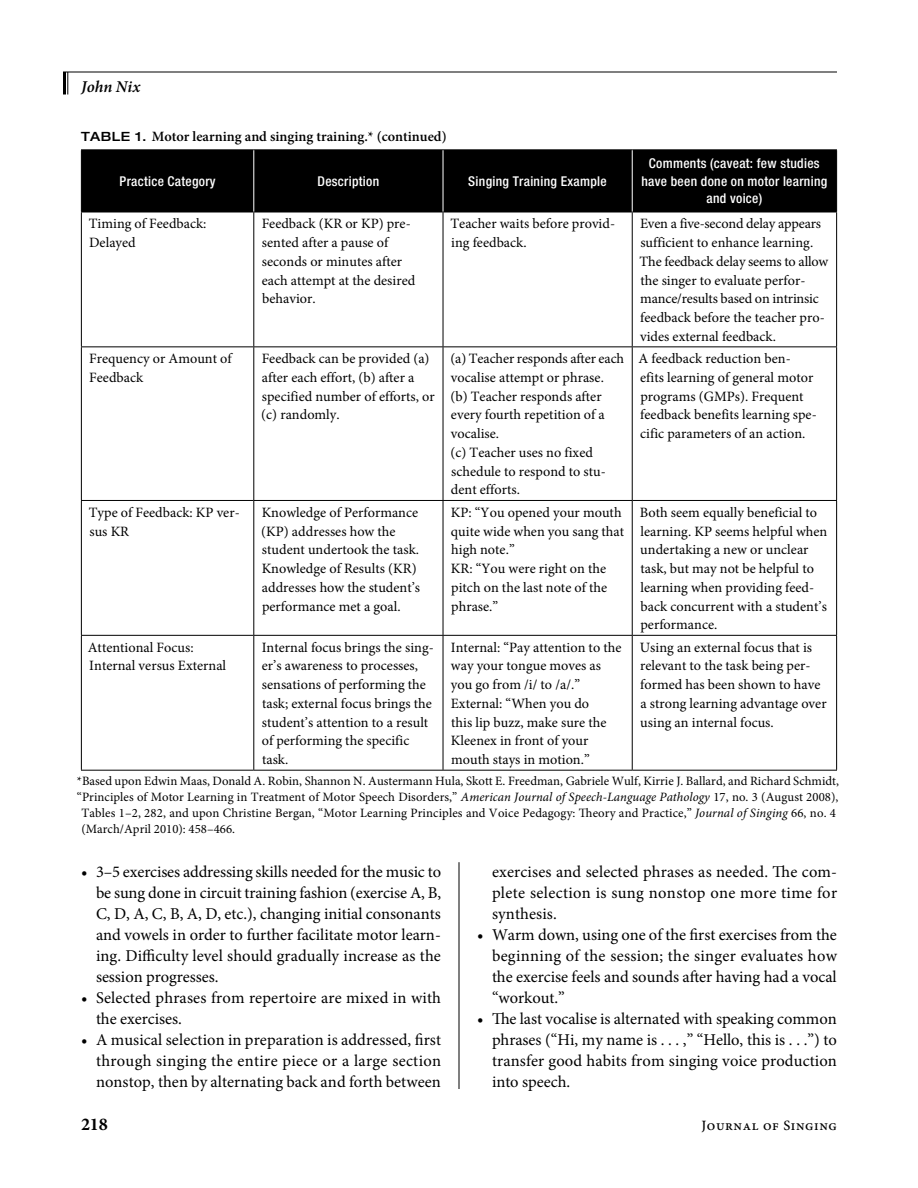
<style>
.page{position:relative;width:918px;height:1188px;background:#fff}
.page>*{position:absolute;margin:0;border:0;box-sizing:border-box;transform-origin:0 0}
.t1{font:700 18px "Minion Pro";color:#000}
.t2{font:16.5px/21px "Minion Pro";letter-spacing:.005em;color:#000;text-align:justify}
.RH-L{font:italic 600 16.5px "Minion Pro";color:#000}
.TB{font:14.25px/18.8px "Minion Pro";color:#000}
.TT{font:600 14.25px "Minion Pro";color:#000}
.t3{font:14.25px "Minion Pro Medium Capt";letter-spacing:.04em;color:#000}
.TBH{font:500 condensed 13.5px/17.2px "Helvetica Neue LT Std";letter-spacing:.02em;color:#fff;text-align:center}
.TB-FTN1{font:12.75px "Minion Pro";color:#000}
.s1{font-family:"Helvetica Neue LT Std";font-weight:500;font-stretch:expanded;font-size:12.75px}
.s2{font-style:italic}
</style>
<div class="page">
<hr style="left:459px;top:862px;width:1px;height:227px;background:#000">
<hr style="left:63px;top:72px;width:774px;height:1px;background:#000">
<hr style="left:63px;top:72px;width:3px;height:22px;background:#000">
<svg style="left:67px;top:72px;width:1px;height:22px"></svg>
<div style="left:82px;top:150px;width:754px;height:62px;background:#000"></div>
<svg style="left:82px;top:213px;width:754px;height:557px"></svg>
<hr style="left:81px;top:212px;width:1px;height:134px;background:#000">
<hr style="left:253px;top:212px;width:1px;height:134px;background:#000">
<hr style="left:443px;top:212px;width:189px;height:1px;background:#000">
<hr style="left:443px;top:212px;width:1px;height:134px;background:#000">
<hr style="left:632px;top:212px;width:205px;height:1px;background:#000">
<hr style="left:632px;top:212px;width:1px;height:134px;background:#000">
<hr style="left:836px;top:212px;width:1px;height:134px;background:#000">
<hr style="left:81px;top:346px;width:173px;height:1px;background:#000">
<hr style="left:81px;top:347px;width:1px;height:153px;background:#000">
<hr style="left:254px;top:346px;width:189px;height:1px;background:#000">
<hr style="left:253px;top:347px;width:1px;height:153px;background:#000">
<hr style="left:443px;top:346px;width:189px;height:1px;background:#000">
<hr style="left:443px;top:347px;width:1px;height:153px;background:#000">
<hr style="left:632px;top:346px;width:205px;height:1px;background:#000">
<hr style="left:632px;top:347px;width:1px;height:153px;background:#000">
<hr style="left:836px;top:347px;width:1px;height:153px;background:#000">
<hr style="left:81px;top:500px;width:173px;height:1px;background:#000">
<hr style="left:81px;top:501px;width:1px;height:134px;background:#000">
<hr style="left:254px;top:500px;width:189px;height:1px;background:#000">
<hr style="left:253px;top:501px;width:1px;height:134px;background:#000">
<hr style="left:443px;top:500px;width:189px;height:1px;background:#000">
<hr style="left:443px;top:501px;width:1px;height:134px;background:#000">
<hr style="left:632px;top:500px;width:205px;height:1px;background:#000">
<hr style="left:632px;top:501px;width:1px;height:134px;background:#000">
<hr style="left:836px;top:501px;width:1px;height:134px;background:#000">
<hr style="left:81px;top:635px;width:173px;height:1px;background:#000">
<hr style="left:81px;top:636px;width:1px;height:134px;background:#000">
<hr style="left:254px;top:635px;width:189px;height:1px;background:#000">
<hr style="left:253px;top:636px;width:1px;height:134px;background:#000">
<hr style="left:443px;top:635px;width:189px;height:1px;background:#000">
<hr style="left:443px;top:636px;width:1px;height:134px;background:#000">
<hr style="left:632px;top:635px;width:205px;height:1px;background:#000">
<hr style="left:632px;top:636px;width:1px;height:134px;background:#000">
<hr style="left:836px;top:636px;width:1px;height:134px;background:#000">
<hr style="left:81px;top:149px;width:173px;height:1px;background:#000">
<hr style="left:81px;top:150px;width:1px;height:62px;background:#000">
<hr style="left:254px;top:149px;width:189px;height:1px;background:#000">
<hr style="left:443px;top:149px;width:189px;height:1px;background:#000">
<hr style="left:632px;top:149px;width:205px;height:1px;background:#000">
<hr style="left:836px;top:150px;width:1px;height:62px;background:#000">
<hr style="left:81px;top:212px;width:173px;height:1px;background:#000">
<hr style="left:254px;top:212px;width:189px;height:1px;background:#000">
<hr style="left:253px;top:150px;width:1px;height:62px;background:#fff">
<hr style="left:443px;top:150px;width:1px;height:62px;background:#fff">
<hr style="left:632px;top:150px;width:1px;height:62px;background:#fff">
<hr style="left:81px;top:770px;width:173px;height:1px;background:#000">
<hr style="left:254px;top:770px;width:189px;height:1px;background:#000">
<hr style="left:443px;top:770px;width:189px;height:1px;background:#000">
<hr style="left:632px;top:770px;width:205px;height:1px;background:#000">
<p class="RH-L" style="left:81px;top:75px;width:61px">John Nix</p>
<p class="TT" style="left:81px;top:126px;width:367px"><span class="s1">TABLE 1.</span> Motor learning and singing training.* (continued)</p>
<p class="TBH" style="left:120px;top:172px;width:98px">Practice Category</p>
<p class="TBH" style="left:318px;top:172px;width:63px">Description</p>
<p class="TBH" style="left:468px;top:172px;width:140px">Singing Training Example</p>
<p class="TBH" style="left:642px;top:155px;width:187px">Comments (caveat: few studies have been done on motor learning and voice)</p>
<p class="TB" style="left:89px;top:215px;width:119px">Timing of Feedback:<br>Delayed</p>
<p class="TB" style="left:262px;top:215px;width:155px">Feedback (KR or KP) pre&shy;sented after a pause of seconds or minutes after each attempt at the desired behavior.</p>
<p class="TB" style="left:450px;top:215px;width:166px">Teacher waits before provid&shy;ing feedback.</p>
<p class="TB" style="left:640px;top:215px;width:190px">Even a five-second delay appears sufficient to enhance learning.<br>The feedback delay seems to allow the singer to evaluate perfor&shy;mance/results based on intrinsic feedback before the teacher pro&shy;vides external feedback.</p>
<p class="TB" style="left:89px;top:349px;width:144px">Frequency or Amount of<br>Feedback</p>
<p class="TB" style="left:261px;top:349px;width:175px">Feedback can be provided (a) after each effort, (b) after a specified number of efforts, or (c) randomly.</p>
<p class="TB" style="left:450px;top:349px;width:175px">(a) Teacher responds after each vocalise attempt or phrase.</p>
<p class="TB" style="left:639px;top:349px;width:180px">A feedback reduction ben&shy;efits learning of general motor programs (GMPs). Frequent feedback benefits learning spe&shy;cific parameters of an action.</p>
<p class="TB" style="left:450px;top:387px;width:156px">(b) Teacher responds after every fourth repetition of a vocalise.</p>
<p class="TB" style="left:450px;top:443px;width:157px">(c) Teacher uses no fixed schedule to respond to stu&shy;dent efforts.</p>
<p class="TB" style="left:89px;top:503px;width:153px">Type of Feedback: KP ver&shy;sus KR</p>
<p class="TB" style="left:261px;top:503px;width:160px">Knowledge of Performance (KP) addresses how the student undertook the task.<br>Knowledge of Results (KR) addresses how the student’s performance met a goal.</p>
<p class="TB" style="left:451px;top:503px;width:175px">KP: “You opened your mouth quite wide when you sang that high note.”</p>
<p class="TB" style="left:451px;top:559px;width:158px;text-align:justify">KR: “You were right on the pitch on the last note of the phrase.”</p>
<p class="TB" style="left:88px;top:638px;width:107px">Attentional Focus:</p>
<p class="TB" style="left:89px;top:657px;width:138px">Internal versus External</p>
<p class="TB" style="left:262px;top:638px;width:174px">Internal focus brings the sing&shy;er’s awareness to processes, sensations of performing the task; external focus brings the student’s attention to a result of performing the specific task.</p>
<p class="TB" style="left:451px;top:638px;width:172px">Internal: “Pay attention to the way your tongue moves as you go from /i/ to /a/.”</p>
<p class="TB" style="left:451px;top:694px;width:157px">External: “When you do this lip buzz, make sure the<br>Kleenex in front of your mouth stays in motion.”</p>
<p class="TB" style="left:640px;top:503px;width:189px">Both seem equally beneficial to learning. KP seems helpful when undertaking a new or unclear task, but may not be helpful to learning when providing feed&shy;back concurrent with a student’s performance.</p>
<p class="TB" style="left:640px;top:638px;width:188px">Using an external focus that is relevant to the task being per&shy;formed has been shown to have a strong learning advantage over using an internal focus.</p>
<p class="TB-FTN1" style="left:77px;top:773px;width:764px">*Based upon Edwin Maas, Donald A. Robin, Shannon N. Austermann Hula, Skott E. Freedman, Gabriele Wulf, Kirrie J. Ballard, and Richard Schmidt,</p>
<p class="TB-FTN1" style="left:77px;top:789px;width:763px">“Principles of Motor Learning in Treatment of Motor Speech Disorders,” <span class="s2">American Journal of Speech-Language Pathology</span> 17, no. 3 (August 2008),</p>
<p class="TB-FTN1" style="left:82px;top:804px;width:756px">Tables 1–2, 282, and upon Christine Bergan, “Motor Learning Principles and Voice Pedagogy: Theory and Practice,” <span class="s2">Journal of Singing</span> 66, no. 4</p>
<p class="TB-FTN1" style="left:81px;top:820px;width:155px">(March/April 2010): 458–466.</p>
<p class="t2" style="left:96px;top:862px;width:347px;text-indent:-15px">• 3–5 exercises addressing skills needed for the music to be sung done in circuit training fashion (exercise A, B, C, D, A, C, B, A, D, etc.), changing initial consonants and vowels in order to further facilitate motor learn&shy;ing. Difficulty level should gradually increase as the session progresses.</p>
<p class="t2" style="left:96px;top:988px;width:347px;text-indent:-15px">• Selected phrases from repertoire are mixed in with the exercises.</p>
<p class="t2" style="left:96px;top:1030px;width:347px;text-indent:-15px">• A musical selection in preparation is addressed, first through singing the entire piece or a large section nonstop, then by alternating back and forth between</p>
<p class="t2" style="left:492px;top:862px;width:347px">exercises and selected phrases as needed. The com&shy;plete selection is sung nonstop one more time for synthesis.</p>
<p class="t2" style="left:492px;top:925px;width:347px;text-indent:-15px">• Warm down, using one of the first exercises from the beginning of the session; the singer evaluates how the exercise feels and sounds after having had a vocal “workout.”</p>
<p class="t2" style="left:492px;top:1009px;width:346px;text-indent:-15px">• The last vocalise is alternated with speaking common phrases (“Hi, my name is . . . ,” “Hello, this is . . .”) to transfer good habits from singing voice production into speech.</p>
<p class="t1" style="left:81px;top:1111px;width:28px">218</p>
<p class="t3" style="left:701px;top:1115px;width:137px">Journal of Singing</p>
</div>
